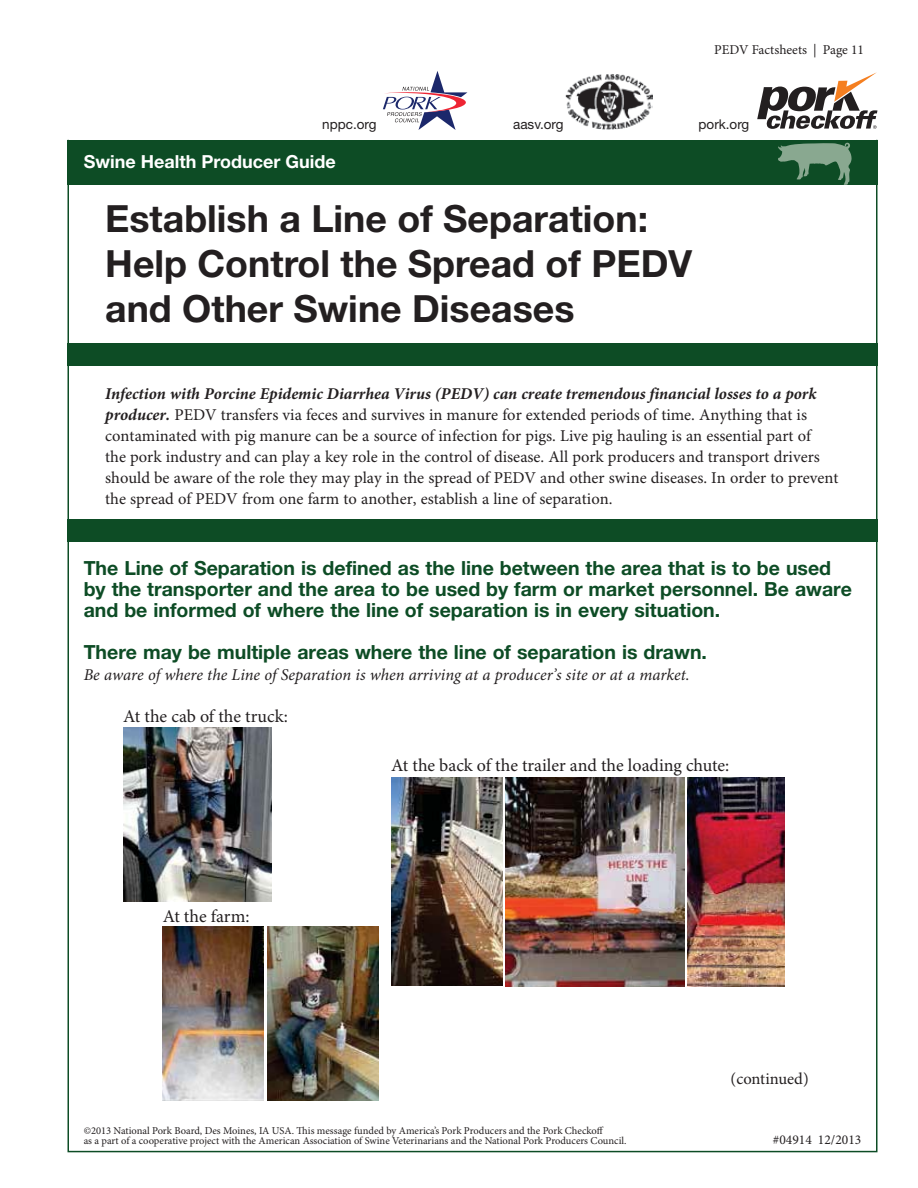
<style>
.page{position:relative;width:918px;height:1188px;background:#fff}
.page>*{position:absolute;margin:0;border:0;box-sizing:border-box;transform-origin:0 0}
.t1{font:700 37.5px/45px "Helvetica Neue LT Std";color:#231f20}
.t2{font:700 19.5px/21px "Helvetica Neue LT Std";color:#0d4c25}
.t3{font:18px "Minion Pro";color:#231f20}
.t4{font:700 18px "Helvetica Neue LT Std";color:#fff}
.t5{font:16.5px/21px "Minion Pro";color:#231f20}
.t6{font:italic 16.5px "Minion Pro";color:#231f20}
.t7{font:13.5px "Minion Pro";color:#231f20}
.t8{font:13.5px "Helvetica Neue LT Std";color:#231f20}
.t9{font:10.5px/10.5px "Minion Pro";color:#231f20}
.s1{font-weight:700;font-style:italic}
</style>
<div class="page">
<div style="left:68px;top:140px;width:810px;height:45px;background:#0d4c25"></div>
<svg style="left:778px;top:143px;width:74px;height:42px"></svg>
<div style="left:68px;top:343px;width:810px;height:22px;background:#0d4c25"></div>
<div style="left:68px;top:519px;width:810px;height:23px;background:#0d4c25"></div>
<svg style="left:383px;top:71px;width:84px;height:59px"></svg>
<img style="left:566px;top:74px;width:87px;height:55px">
<svg style="left:757px;top:72px;width:121px;height:57px"></svg>
<img style="left:123px;top:728px;width:148px;height:174px">
<img style="left:163px;top:927px;width:101px;height:174px">
<img style="left:267px;top:927px;width:111px;height:174px">
<img style="left:391px;top:777px;width:111px;height:209px">
<img style="left:505px;top:777px;width:179px;height:210px">
<img style="left:687px;top:778px;width:97px;height:209px">
<p class="t7" style="left:714px;top:44px;width:151px">PEDV Factsheets | Page 11</p>
<p class="t8" style="left:322px;top:119px;width:56px">nppc.org</p>
<p class="t8" style="left:513px;top:119px;width:52px">aasv.org</p>
<p class="t8" style="left:699px;top:119px;width:52px">pork.org</p>
<p class="t4" style="left:84px;top:156px;width:253px">Swine Health Producer Guide</p>
<h1 class="t1" style="left:105px;top:200px;width:588px">Establish a Line of Separation:<br>Help Control the Spread of PEDV and Other Swine Diseases</h1>
<p class="t5" style="left:105px;top:384px;width:735px"><span class="s1">Infection with Porcine Epidemic Diarrhea Virus (PEDV) can create tremendous financial losses to a pork producer.</span> PEDV transfers via feces and survives in manure for extended periods of time. Anything that is contaminated with pig manure can be a source of infection for pigs. Live pig hauling is an essential part of<br>the pork industry and can play a key role in the control of disease. All pork producers and transport drivers should be aware of the role they may play in the spread of PEDV and other swine diseases. In order to prevent the spread of PEDV from one farm to another, establish a line of separation.</p>
<p class="t2" style="left:84px;top:559px;width:770px">The Line of Separation is defined as the line between the area that is to be used by the transporter and the area to be used by farm or market personnel. Be aware and be informed of where the line of separation is in every situation.</p>
<p class="t2" style="left:84px;top:643px;width:625px">There may be multiple areas where the line of separation is drawn.</p>
<p class="t6" style="left:84px;top:668px;width:608px">Be aware of where the Line of Separation is when arriving at a producer’s site or at a market.</p>
<p class="t3" style="left:123px;top:709px;width:166px">At the cab of the truck:</p>
<p class="t3" style="left:163px;top:909px;width:88px">At the farm:</p>
<p class="t3" style="left:391px;top:758px;width:340px">At the back of the trailer and the loading chute:</p>
<p class="t5" style="left:731px;top:1069px;width:80px">(continued)</p>
<p class="t9" style="left:84px;top:1126px;width:544px">©2013 National Pork Board, Des Moines, IA USA. This message funded by America’s Pork Producers and the Pork Checkoff<br>as a part of a cooperative project with the American Association of Swine Veterinarians and the National Pork Producers Council.</p>
<p class="t7" style="left:773px;top:1134px;width:90px">#04914 12/2013</p>
</div>
